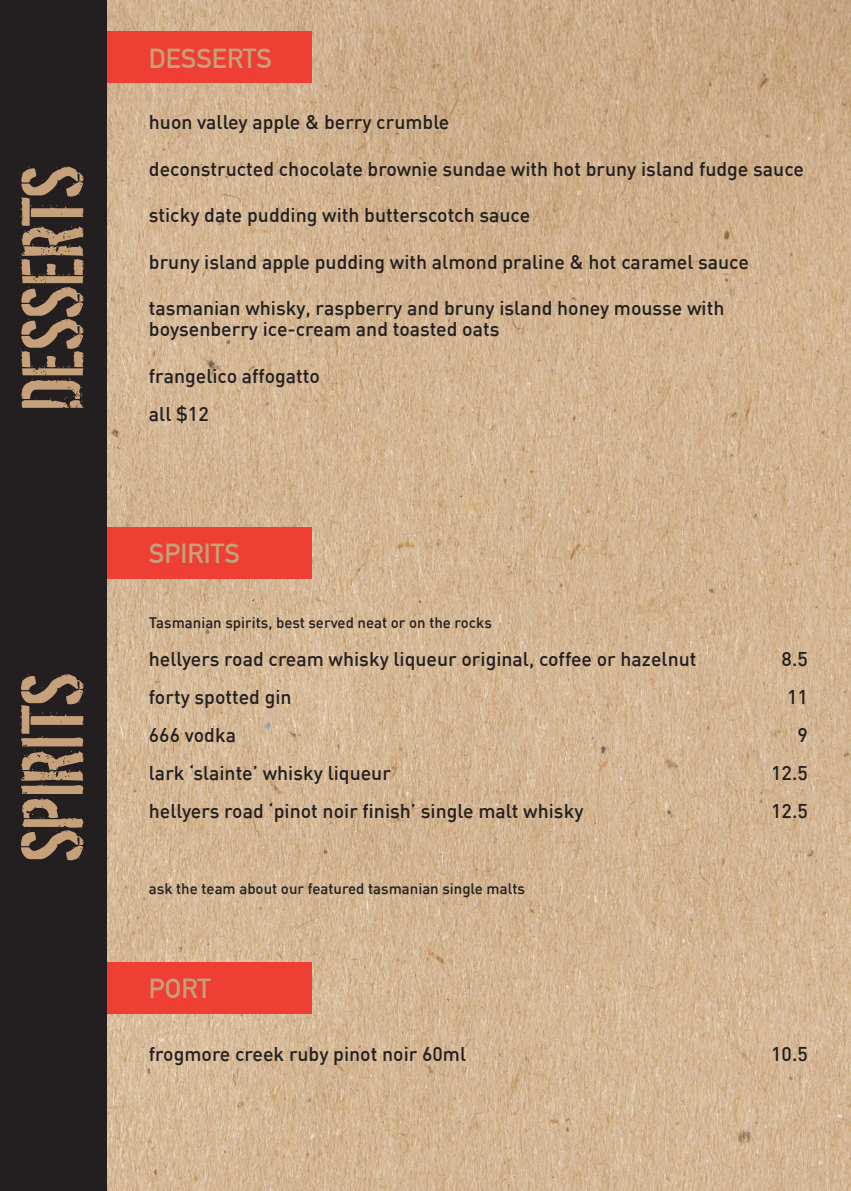
<style>
.page{position:relative;width:851px;height:1191px;background:#fff}
.page>*{position:absolute;margin:0;border:0;box-sizing:border-box;transform-origin:0 0}
.t1{font:700 27px "DIN Alternate";color:#c5a079}
.t2{font:500 19.5px/21px "DIN";color:#231f20}
.t3{font:500 15px "DIN";color:#231f20}
</style>
<div class="page">
<img style="left:106px;top:0;width:744px;height:1191px">
<div style="left:106px;top:32px;width:205px;height:51px;background:#ef3e33"></div>
<div style="left:106px;top:527px;width:205px;height:51px;background:#ef3e33"></div>
<div style="left:106px;top:962px;width:205px;height:51px;background:#ef3e33"></div>
<div style="left:0;top:0;width:106px;height:1191px;background:#231f20"></div>
<svg style="left:20px;top:167px;width:63px;height:241px"></svg>
<svg style="left:20px;top:674px;width:63px;height:186px"></svg>
<h1 class="t1" style="left:149px;top:38px;width:124px">DESSERTS</h1>
<p class="t2" style="left:149px;top:111px;width:302px">huon valley apple &amp; berry crumble</p>
<p class="t2" style="left:149px;top:157px;width:656px">deconstructed chocolate brownie sundae with hot bruny island fudge sauce</p>
<p class="t2" style="left:149px;top:204px;width:383px">sticky date pudding with butterscotch sauce</p>
<p class="t2" style="left:149px;top:250px;width:601px">bruny island apple pudding with almond praline &amp; hot caramel sauce</p>
<p class="t2" style="left:149px;top:297px;width:577px">tasmanian whisky, raspberry and bruny island honey mousse with boysenberry ice-cream and toasted oats</p>
<p class="t2" style="left:149px;top:356px;width:172px;line-height:38px">frangelico affogatto all $12</p>
<h1 class="t1" style="left:149px;top:533px;width:92px">SPIRITS</h1>
<p class="t3" style="left:149px;top:612px;width:344px">Tasmanian spirits, best served neat or on the rocks</p>
<p class="t2" style="left:149px;top:647px;width:549px">hellyers road cream whisky liqueur original, coffee or hazelnut</p>
<p class="t2" style="left:781px;top:647px;width:28px">8.5</p>
<p class="t2" style="left:149px;top:685px;width:144px">forty spotted gin</p>
<p class="t2" style="left:787px;top:685px;width:22px">11</p>
<p class="t2" style="left:149px;top:723px;width:89px">666 vodka</p>
<p class="t2" style="left:797px;top:723px;width:12px">9</p>
<p class="t2" style="left:149px;top:761px;width:243px">lark ‘slainte’ whisky liqueur</p>
<p class="t2" style="left:771px;top:761px;width:38px">12.5</p>
<p class="t2" style="left:149px;top:799px;width:436px">hellyers road ‘pinot noir finish’ single malt whisky</p>
<p class="t2" style="left:771px;top:799px;width:38px">12.5</p>
<p class="t3" style="left:149px;top:878px;width:377px">ask the team about our featured tasmanian single malts</p>
<h1 class="t1" style="left:149px;top:967px;width:63px">PORT</h1>
<p class="t2" style="left:149px;top:1043px;width:318px">frogmore creek ruby pinot noir 60ml</p>
<p class="t2" style="left:771px;top:1043px;width:38px">10.5</p>
</div>
